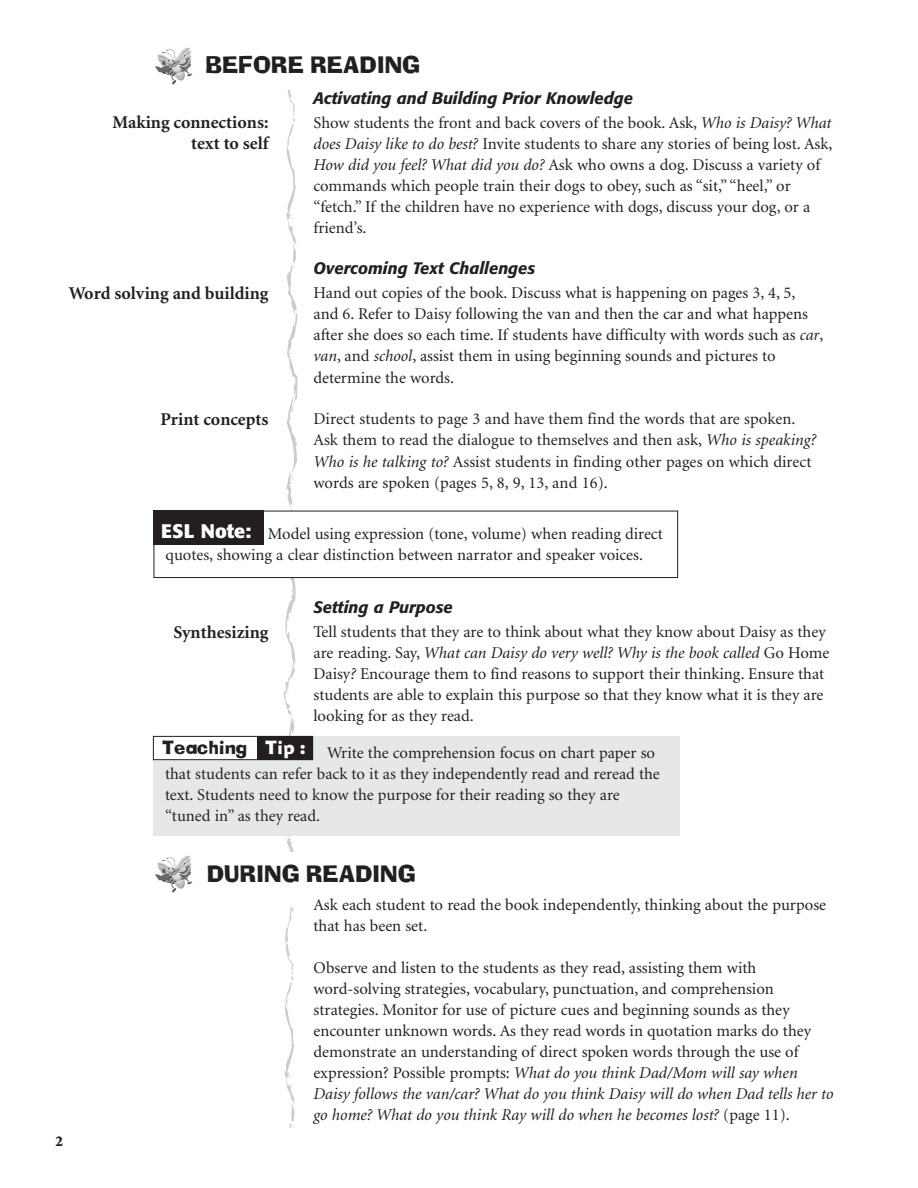
<style>
.page{position:relative;width:918px;height:1188px;background:#fff}
.page>*{position:absolute;margin:0;border:0;box-sizing:border-box;transform-origin:0 0}
.t1{font:22.5px "Neo Ad Lib";letter-spacing:.02em;color:#231f20}
.t2{font:700 19.5px "Formata";color:#fff}
.t3{font:700 18px/21px "Minion";color:#231f20;text-align:right}
.t4{font:18px "Neo Ad Lib";letter-spacing:.02em;color:#231f20}
.t5{font:16.5px/21px "Minion";color:#231f20}
.t6{font:italic 500 16.5px "Formata";color:#231f20}
.t7{font:900 15px "Minion";color:#231f20}
.s1{font-style:italic}
.s2{color:#fff}
</style>
<div class="page">
<svg style="left:280px;top:90px;width:20px;height:761px"></svg>
<img style="left:158px;top:71px;width:35px;height:14px">
<img style="left:158px;top:879px;width:35px;height:14px">
<svg style="left:284px;top:905px;width:11px;height:222px"></svg>
<div style="left:153px;top:736px;width:527px;height:99px;background:#e6e7e9"></div>
<div style="left:256px;top:736px;width:57px;height:24px;background:#231f20"></div>
<div style="left:153px;top:736px;width:103px;height:24px;background:#fff"></div>
<div style="left:153px;top:736px;width:160px;height:24px;border:1px solid #231f20"></div>
<div style="left:154px;top:511px;width:524px;height:67px;background:#fff"></div>
<div style="left:154px;top:511px;width:524px;height:67px;border:1px solid #231f20"></div>
<div style="left:153px;top:510px;width:110px;height:35px;background:#231f20"></div>
<h1 class="t1" style="left:206px;top:56px;width:216px">BEFORE READING</h1>
<p class="t3" style="left:113px;top:113px;width:157px">Making connections: text to self</p>
<p class="t3" style="left:69px;top:284px;width:201px">Word solving and building</p>
<p class="t3" style="left:160px;top:410px;width:110px">Print concepts</p>
<p class="t6" style="left:314px;top:91px;width:321px">Activating and Building Prior Knowledge</p>
<p class="t5" style="left:314px;top:113px;width:521px">Show students the front and back covers of the book. Ask, <span class="s1">Who is Daisy? What does Daisy like to do best?</span> Invite students to share any stories of being lost. Ask, <span class="s1">How did you feel? What did you do?</span> Ask who owns a dog. Discuss a variety of commands which people train their dogs to obey, such as “sit,” “heel,” or “fetch.” If the children have no experience with dogs, discuss your dog, or a friend’s.</p>
<p class="t6" style="left:314px;top:261px;width:223px">Overcoming Text Challenges</p>
<p class="t5" style="left:314px;top:283px;width:511px">Hand out copies of the book. Discuss what is happening on pages 3, 4, 5, and 6. Refer to Daisy following the van and then the car and what happens after she does so each time. If students have difficulty with words such as <span class="s1">car</span>, <span class="s1">van</span>, and <span class="s1">school</span>, assist them in using beginning sounds and pictures to determine the words.</p>
<p class="t5" style="left:314px;top:409px;width:504px">Direct students to page 3 and have them find the words that are spoken.<br>Ask them to read the dialogue to themselves and then ask, <span class="s1">Who is speaking?<br>Who is he talking to?</span> Assist students in finding other pages on which direct words are spoken (pages 5, 8, 9, 13, and 16).</p>
<p class="t2" style="left:161px;top:522px;width:91px">ESL Note:</p>
<p class="t5" style="left:166px;top:524px;width:499px;text-indent:102px">Model using expression (tone, volume) when reading direct quotes, showing a clear distinction between narrator and speaker voices.</p>
<p class="t3" style="left:174px;top:623px;width:96px">Synthesizing</p>
<p class="t6" style="left:314px;top:599px;width:141px">Setting a Purpose</p>
<p class="t5" style="left:314px;top:622px;width:517px">Tell students that they are to think about what they know about Daisy as they are reading. Say, <span class="s1">What can Daisy do very well? Why is the book called</span> Go Home Daisy<span class="s1">?</span> Encourage them to find reasons to support their thinking. Ensure that students are able to explain this purpose so that they know what it is they are looking for as they read.</p>
<p class="t4" style="left:162px;top:741px;width:145px">Teaching <span class="s2">Tip :</span></p>
<p class="t5" style="left:165px;top:743px;width:496px;text-indent:162px">Write the comprehension focus on chart paper so that students can refer back to it as they independently read and reread the text. Students need to know the purpose for their reading so they are “tuned in” as they read.</p>
<h1 class="t1" style="left:207px;top:865px;width:210px">DURING READING</h1>
<p class="t7" style="left:56px;top:1135px;width:9px">2</p>
<p class="t5" style="left:314px;top:895px;width:514px">Ask each student to read the book independently, thinking about the purpose that has been set.</p>
<p class="t5" style="left:314px;top:958px;width:522px">Observe and listen to the students as they read, assisting them with word-solving strategies, vocabulary, punctuation, and comprehension strategies. Monitor for use of picture cues and beginning sounds as they encounter unknown words. As they read words in quotation marks do they demonstrate an understanding of direct spoken words through the use of expression? Possible prompts: <span class="s1">What do you think Dad/Mom will say when Daisy follows the van/car? What do you think Daisy will do when Dad tells her to go home? What do you think Ray will do when he becomes lost?</span> (page 11).</p>
</div>
